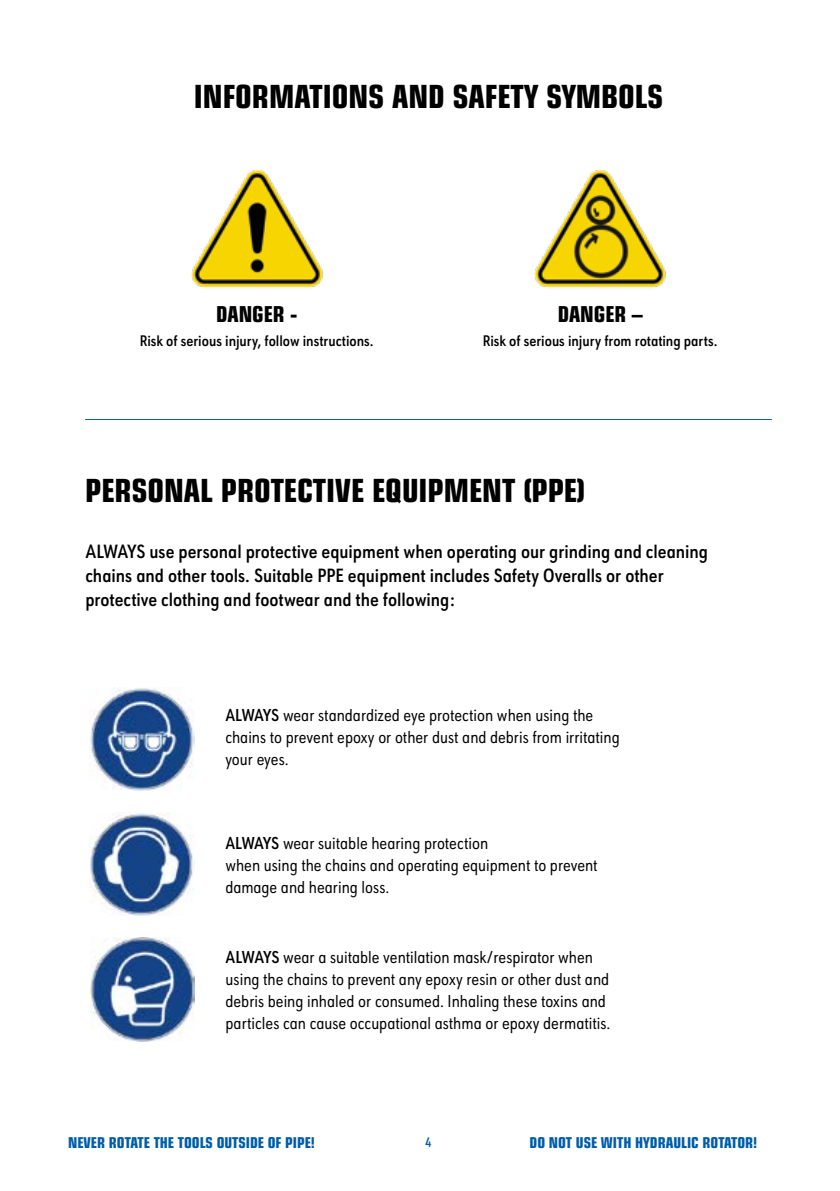
<style>
.page{position:relative;width:840px;height:1191px;background:#fff}
.page>*{position:absolute;margin:0;border:0;box-sizing:border-box;transform-origin:0 0}
.t1{font:700 condensed 32px "Eurostile LT Pro";color:#000}
.t2{font:700 condensed 22px "Eurostile LT Pro";color:#000}
.t3{font:600 20px/24px "URW Geometric Cond";color:#000}
.t4{font:18px/22px "URW Geometric Cond";color:#000}
.t5{font:600 16px "URW Geometric Cond";color:#000}
.t6{font:700 condensed 15px "Eurostile LT Pro";color:#005da9}
.t7{font:600 14.4px "URW Geometric Cond";color:#005da9}
.s1{font-weight:600}
</style>
<div class="page">
<img style="left:90px;top:937px;width:105px;height:104px">
<img style="left:90px;top:812px;width:104px;height:104px">
<img style="left:90px;top:687px;width:104px;height:104px">
<img style="left:534px;top:170px;width:132px;height:118px">
<img style="left:192px;top:170px;width:131px;height:118px">
<hr style="left:85px;top:419px;width:686px;height:1px;background:#005da9">
<h1 class="t1" style="left:194px;top:77px;width:470px">INFORMATIONS AND SAFETY SYMBOLS</h1>
<p class="t2" style="left:216px;top:301px;width:83px">DANGER -</p>
<p class="t5" style="left:140px;top:329px;width:235px">Risk of serious injury, follow instructions.</p>
<p class="t2" style="left:557px;top:301px;width:86px">DANGER –</p>
<p class="t5" style="left:482px;top:329px;width:236px">Risk of serious injury from rotating parts.</p>
<h1 class="t1" style="left:85px;top:471px;width:501px">PERSONAL PROTECTIVE EQUIPMENT (PPE)</h1>
<p class="t3" style="left:85px;top:537px;width:623px">ALWAYS use personal protective equipment when operating our grinding and cleaning chains and other tools. Suitable PPE equipment includes Safety Overalls or other protective clothing and footwear and the following:</p>
<p class="t4" style="left:225px;top:703px;width:395px"><span class="s1">ALWAYS</span> wear standardized eye protection when using the chains to prevent epoxy or other dust and debris from irritating your eyes.</p>
<p class="t4" style="left:225px;top:830px;width:373px"><span class="s1">ALWAYS</span> wear suitable hearing protection<br>when using the chains and operating equipment to prevent damage and hearing loss.</p>
<p class="t4" style="left:225px;top:945px;width:386px"><span class="s1">ALWAYS</span> wear a suitable ventilation mask/respirator when using the chains to prevent any epoxy resin or other dust and debris being inhaled or consumed. Inhaling these toxins and particles can cause occupational asthma or epoxy dermatitis.</p>
<p class="t6" style="left:68px;top:1133px;width:248px">NEVER ROTATE THE TOOLS OUTSIDE OF PIPE!</p>
<p class="t7" style="left:425px;top:1132px;width:7px">4</p>
<p class="t6" style="left:529px;top:1133px;width:229px">DO NOT USE WITH HYDRAULIC ROTATOR!</p>
</div>
